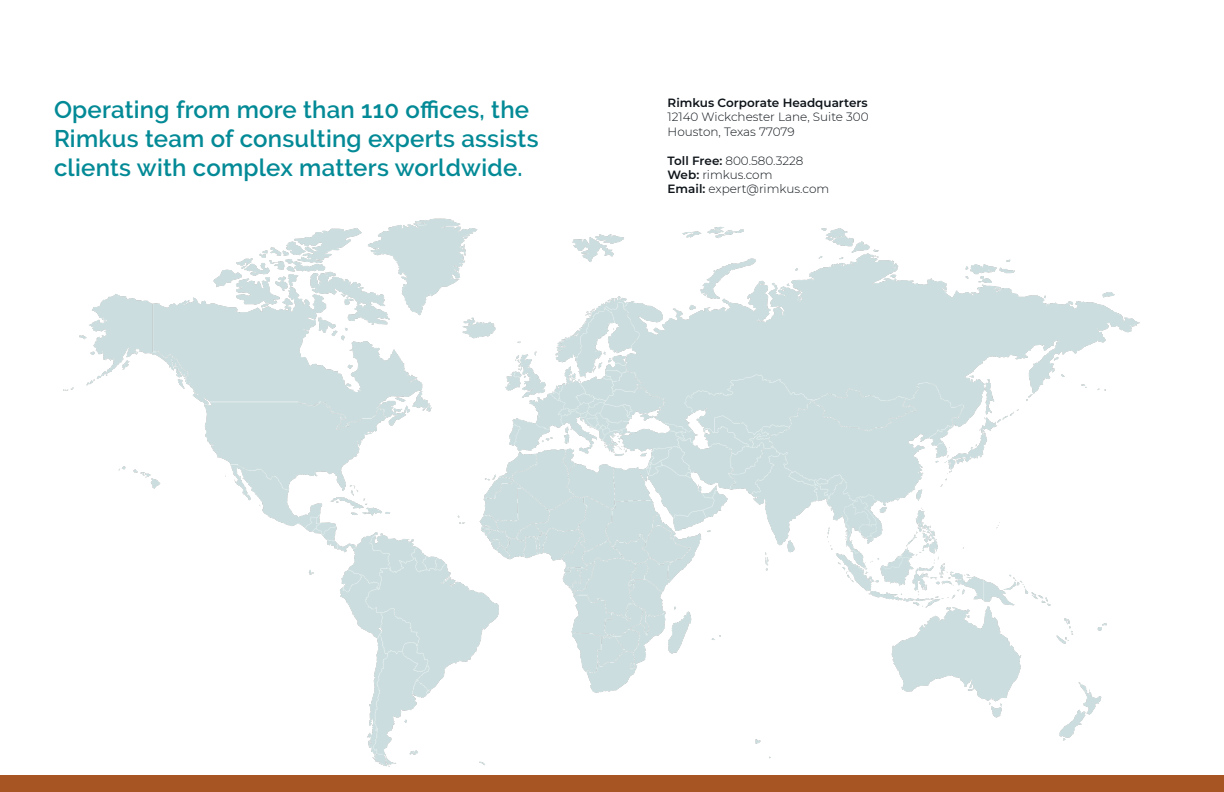
<style>
.page{position:relative;width:1224px;height:792px;background:#fff}
.page>*{position:absolute;margin:0;border:0;box-sizing:border-box;transform-origin:0 0}
.t1{font:600 24px/28.8px "Raleway";letter-spacing:.01em;color:#038a96}
.t2{font:300 12px/14.4px "Montserrat";color:#0e1419}
.t3{font:600 12px "Montserrat";color:#0e1419}
.s1{font-weight:600}
</style>
<div class="page">
<img style="left:0;top:218px;width:1224px;height:558px">
<div style="left:612px;top:776px;width:612px;height:16px;background:#a65523"></div>
<div style="left:0;top:776px;width:612px;height:16px;background:#a65523"></div>
<p class="t1" style="left:54px;top:95px;width:486px">Operating from more than 110 offices, the<br>Rimkus team of consulting experts assists clients with complex matters worldwide.</p>
<p class="t3" style="left:668px;top:94px;width:202px">Rimkus Corporate Headquarters</p>
<p class="t2" style="left:668px;top:110px;width:203px">12140 Wickchester Lane, Suite 300<br>Houston, Texas 77079</p>
<p class="t2" style="left:668px;top:153px;width:163px"><span class="s1">Toll Free:</span> 800.580.3228<br><span class="s1">Web:</span> rimkus.com<br><span class="s1">Email:</span> expert@rimkus.com</p>
</div>
